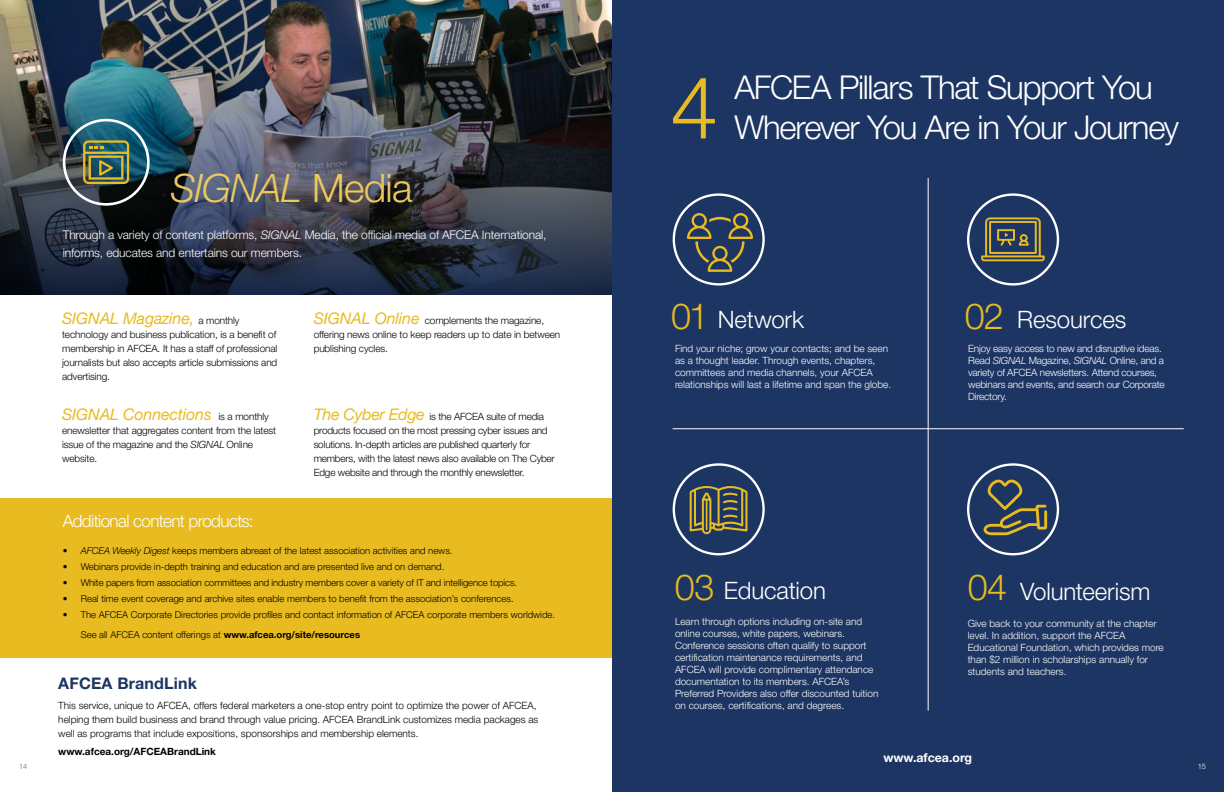
<style>
.page{position:relative;width:1224px;height:792px;background:#fff}
.page>*{position:absolute;margin:0;border:0;box-sizing:border-box;transform-origin:0 0}
.t1{font:86px "Helvetica Neue LT 45 Lt";color:#e8bb20}
.t2{font:39.2px "Helvetica Neue LT 46 Lt It";letter-spacing:-.025em;color:#edc95e}
.t3{font:32.9px "Helvetica Neue LT 45 Lt";letter-spacing:-.035em;color:#fff}
.t4{font:24px "Helvetica Neue LT 45 Lt";letter-spacing:-.005em;color:#fff}
.t5{font:17px "Helvetica Neue LT 45 Lt";letter-spacing:-.035em;color:#fff}
.t6{font:16px "Helvetica Neue LT 56 It";letter-spacing:-.01em;color:#e8bb20}
.t7{font:16px "Helvetica Neue LT 75 Bd";letter-spacing:.01em;color:#1d3562}
.t8{font:12.4px "Helvetica Neue LT 75 Bd";color:#fff}
.t9{font:12px/18px "Helvetica Neue LT 45 Lt";letter-spacing:-.01em;color:#fff}
.t10{font:10px/14px "Helvetica Neue LT 45 Lt";letter-spacing:-.01em;color:#000}
.t11{font:10px/12px "Helvetica Neue LT 45 Lt";color:#fff}
.t12{font:10px/12px "Helvetica Neue LT 45 Lt";letter-spacing:-.02em;color:#fff}
.t13{font:10px "Helvetica Neue LT 75 Bd";color:#000}
.t14{font:9.5px/20px "Helvetica Neue LT 45 Lt";color:#000}
.t15{font:7.5px "Helvetica Neue LT 45 Lt";color:#6d6e71}
.t16{font:7.5px "Helvetica Neue LT 45 Lt";color:#fff}
.s1{font-family:"Helvetica Neue LT 45 Lt"}
.s2{font-family:"Helvetica Neue LT 46 Lt It"}
.s3{font-family:"Helvetica Neue LT 45 Lt";font-size:10px;color:#000}
.s4{font-family:"Helvetica Neue LT 56 It";font-size:16px;color:#e8bb20}
.s5{font-size:36px;color:#e8bb20}
.s6{font-family:"Helvetica Neue LT 75 Bd"}
</style>
<div class="page">
<div style="left:0;top:498px;width:612px;height:159px;background:#e8bb20"></div>
<img style="left:0;top:0;width:612px;height:294px">
<div style="left:612px;top:0;width:612px;height:792px;background:#1d3562"></div>
<svg style="left:984px;top:479px;width:63px;height:56px"></svg>
<div style="left:967px;top:463px;width:92px;height:92px;border:2px solid #fff;border-radius:50%"></div>
<svg style="left:690px;top:486px;width:58px;height:49px"></svg>
<div style="left:673px;top:463px;width:92px;height:92px;border:2px solid #fff;border-radius:50%"></div>
<svg style="left:687px;top:213px;width:66px;height:59px"></svg>
<div style="left:673px;top:193px;width:92px;height:93px;border:2px solid #fff;border-radius:50%"></div>
<svg style="left:981px;top:217px;width:64px;height:44px"></svg>
<div style="left:967px;top:193px;width:92px;height:93px;border:2px solid #fff;border-radius:50%"></div>
<hr style="left:673px;top:428px;width:511px;height:1px;background:#fff">
<hr style="left:928px;top:178px;width:1px;height:533px;background:#fff">
<div style="left:63px;top:119px;width:87px;height:87px;border:3px solid #fff;border-radius:50%"></div>
<svg style="left:83px;top:140px;width:46px;height:44px;background:#6d7c49"></svg>
<h2 class="t2" style="left:171px;top:164px;width:243px">SIGNAL <span class="s1">Media</span></h2>
<p class="t9" style="left:63px;top:226px;width:485px">Through a variety of content platforms, <span class="s2">SIGNAL</span> Media, the official media of AFCEA International, informs, educates and entertains our members.</p>
<h3 class="t6" style="left:62px;top:309px;width:179px">SIGNAL Magazine, <span class="s3">a monthly</span></h3>
<p class="t10" style="left:62px;top:327px;width:217px;text-align:justify">technology and business publication, is a benefit of membership in AFCEA. It has a staff of professional journalists but also accepts article submissions and advertising.</p>
<h3 class="t6" style="left:62px;top:404px;width:208px">SIGNAL Connections <span class="s3">is a monthly</span></h3>
<p class="t10" style="left:62px;top:423px;width:216px">enewsletter that aggregates content from the latest issue of the magazine and the <span class="s2">SIGNAL</span> Online website.</p>
<p class="t10" style="left:314px;top:313px;width:248px"><span class="s4">SIGNAL Online</span> complements the magazine, offering news online to keep readers up to date in between publishing cycles.</p>
<p class="t10" style="left:314px;top:409px;width:243px"><span class="s4">The Cyber Edge</span> is the AFCEA suite of media products focused on the most pressing cyber issues and solutions. In-depth articles are published quarterly for members, with the latest news also available on The Cyber Edge website and through the monthly enewsletter.</p>
<h1 class="t1" style="left:670px;top:55px;width:49px">4</h1>
<h3 class="t3" style="left:734px;top:67px;width:420px">AFCEA Pillars That Support You</h3>
<h3 class="t3" style="left:734px;top:107px;width:446px">Wherever You Are in Your Journey</h3>
<h3 class="t4" style="left:671px;top:305px;width:135px"><span class="s5">01</span> Network</h3>
<h3 class="t4" style="left:965px;top:305px;width:163px"><span class="s5">02</span> Resources</h3>
<p class="t11" style="left:675px;top:342px;width:218px">Find your niche; grow your contacts; and be seen as a thought leader. Through events, chapters, committees and media channels, your AFCEA relationships will last a lifetime and span the globe.</p>
<p class="t12" style="left:968px;top:342px;width:198px">Enjoy easy access to new and disruptive ideas.<br>Read <span class="s2">SIGNAL</span> Magazine, <span class="s2">SIGNAL</span> Online, and a variety of AFCEA newsletters. Attend courses, webinars and events, and search our Corporate Directory.</p>
<h3 class="t5" style="left:63px;top:510px;width:192px">Additional content products:</h3>
<p class="t14" style="left:63px;top:540px;width:391px"><span class="s2">• AFCEA Weekly Digest</span> keeps members abreast of the latest association activities and news.</p>
<p class="t14" style="left:63px;top:556px;width:383px">• Webinars provide in-depth training and education and are presented live and on demand.</p>
<p class="t14" style="left:63px;top:572px;width:456px">• White papers from association committees and industry members cover a variety of IT and intelligence topics.</p>
<p class="t14" style="left:63px;top:588px;width:452px">• Real time event coverage and archive sites enable members to benefit from the association’s conferences.</p>
<p class="t14" style="left:81px;top:604px;width:476px;text-indent:-18px">• The AFCEA Corporate Directories provide profiles and contact information of AFCEA corporate members worldwide.<br>See all AFCEA content offerings at <span class="s6">www.afcea.org/site/resources</span></p>
<h3 class="t4" style="left:675px;top:576px;width:153px"><span class="s5">03</span> Education</h3>
<h3 class="t4" style="left:968px;top:577px;width:184px"><span class="s5">04</span> Volunteerism</h3>
<p class="t11" style="left:675px;top:615px;width:205px">Learn through options including on-site and online courses, white papers, webinars.<br>Conference sessions often qualify to support certification maintenance requirements, and AFCEA will provide complimentary attendance documentation to its members. AFCEA’s Preferred Providers also offer discounted tuition on courses, certifications, and degrees.</p>
<p class="t11" style="left:968px;top:618px;width:198px">Give back to your community at the chapter level. In addition, support the AFCEA Educational Foundation, which provides more than $2 million in scholarships annually for students and teachers.</p>
<h3 class="t7" style="left:58px;top:674px;width:140px">AFCEA BrandLink</h3>
<p class="t10" style="left:58px;top:699px;width:482px">This service, unique to AFCEA, offers federal marketers a one-stop entry point to optimize the power of AFCEA, helping them build business and brand through value pricing. AFCEA BrandLink customizes media packages as well as programs that include expositions, sponsorships and membership elements.</p>
<p class="t13" style="left:58px;top:746px;width:159px">www.afcea.org/AFCEABrandLink</p>
<p class="t8" style="left:883px;top:750px;width:90px">www.afcea.org</p>
<p class="t15" style="left:19px;top:762px;width:10px">14</p>
<p class="t16" style="left:1198px;top:762px;width:10px">15</p>
</div>
